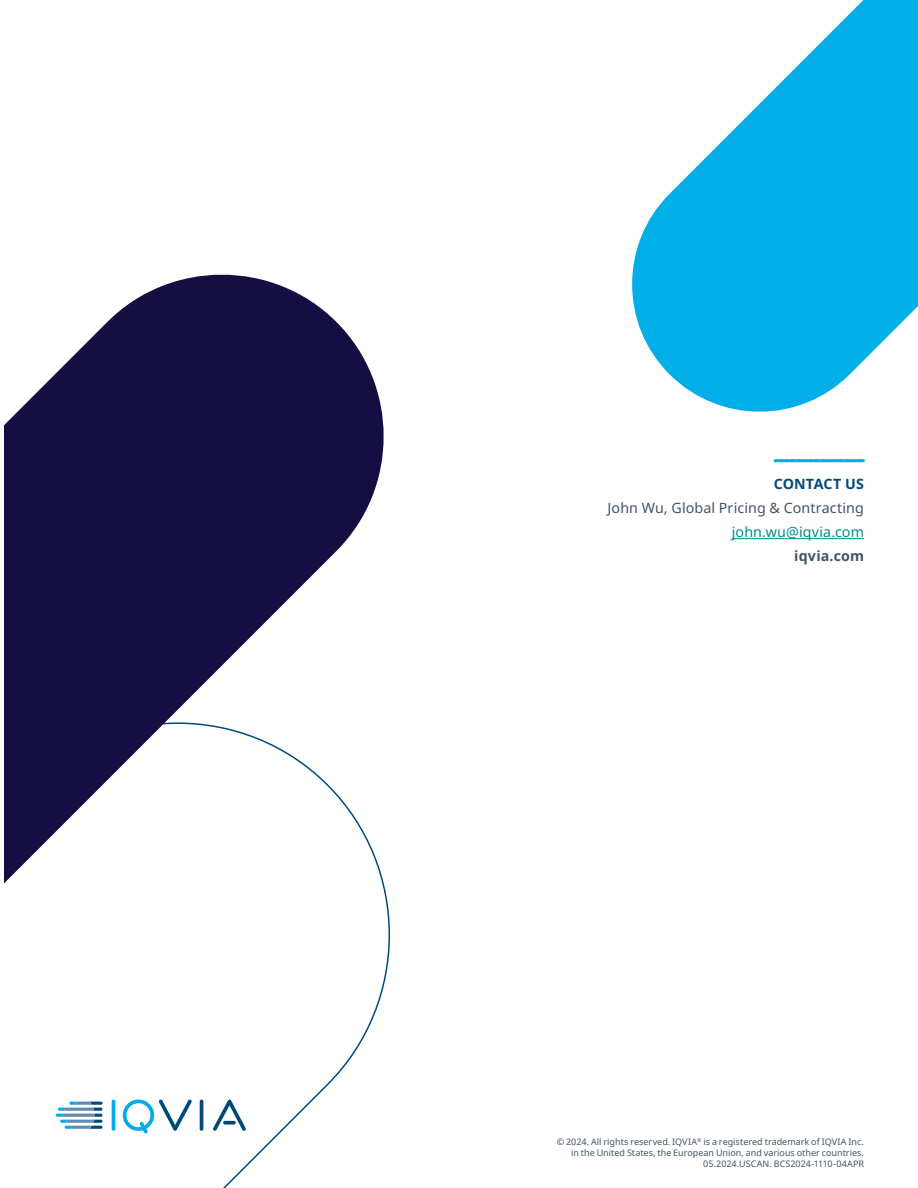
<style>
.page{position:relative;width:918px;height:1188px;background:#fff}
.page>*{position:absolute;margin:0;border:0;box-sizing:border-box;transform-origin:0 0}
.Contact_body_copy{font:14.25px "Noto Sans";letter-spacing:.01em;color:#425465}
.Contact_body_copy-2{font:14.25px "Noto Sans";letter-spacing:.005em;color:#008f89}
.Contact_us{font:700 14.25px "Noto Sans";letter-spacing:.01em;color:#00497b}
.Contact_body_copy-3{font:700 14.25px "Noto Sans";letter-spacing:.01em;color:#425465}
.Copyright{font:9px/10.8px "Noto Sans";color:#425465;text-align:right}
</style>
<div class="page">
<svg style="left:775px;top:459px;width:89px;height:3px"></svg>
<hr style="left:732px;top:538px;width:132px;height:1px;background:#008f89">
<svg style="left:4px;top:274px;width:386px;height:808px"></svg>
<svg style="left:632px;top:0;width:286px;height:412px;fill:#00aee8"></svg>
<hr style="left:112px;top:1100px;width:3px;height:31px;background:#00abe7;border-radius:2px">
<hr style="left:200px;top:1100px;width:3px;height:31px;background:#00497b;border-radius:2px">
<svg style="left:122px;top:1099px;width:70px;height:35px"></svg>
<svg style="left:213px;top:1100px;width:33px;height:31px"></svg>
<svg style="left:56px;top:1102px;width:46px;height:27px"></svg>
<p class="Contact_us" style="left:774px;top:474px;width:92px">CONTACT US</p>
<p class="Contact_body_copy" style="left:608px;top:498px;width:258px">John Wu, Global Pricing &amp; Contracting</p>
<p class="Contact_body_copy-2" style="left:732px;top:522px;width:134px">john.wu@iqvia.com</p>
<p class="Contact_body_copy-3" style="left:794px;top:546px;width:71px">iqvia.com</p>
<p class="Copyright" style="left:557px;top:1137px;width:309px">© 2024. All rights reserved. IQVIA<sup>®</sup> is a registered trademark of IQVIA Inc. in the United States, the European Union, and various other countries.</p>
<p class="Copyright" style="left:703px;top:1158px;width:162px">05.2024.USCAN. BCS2024-1110-04APR</p>
</div>
